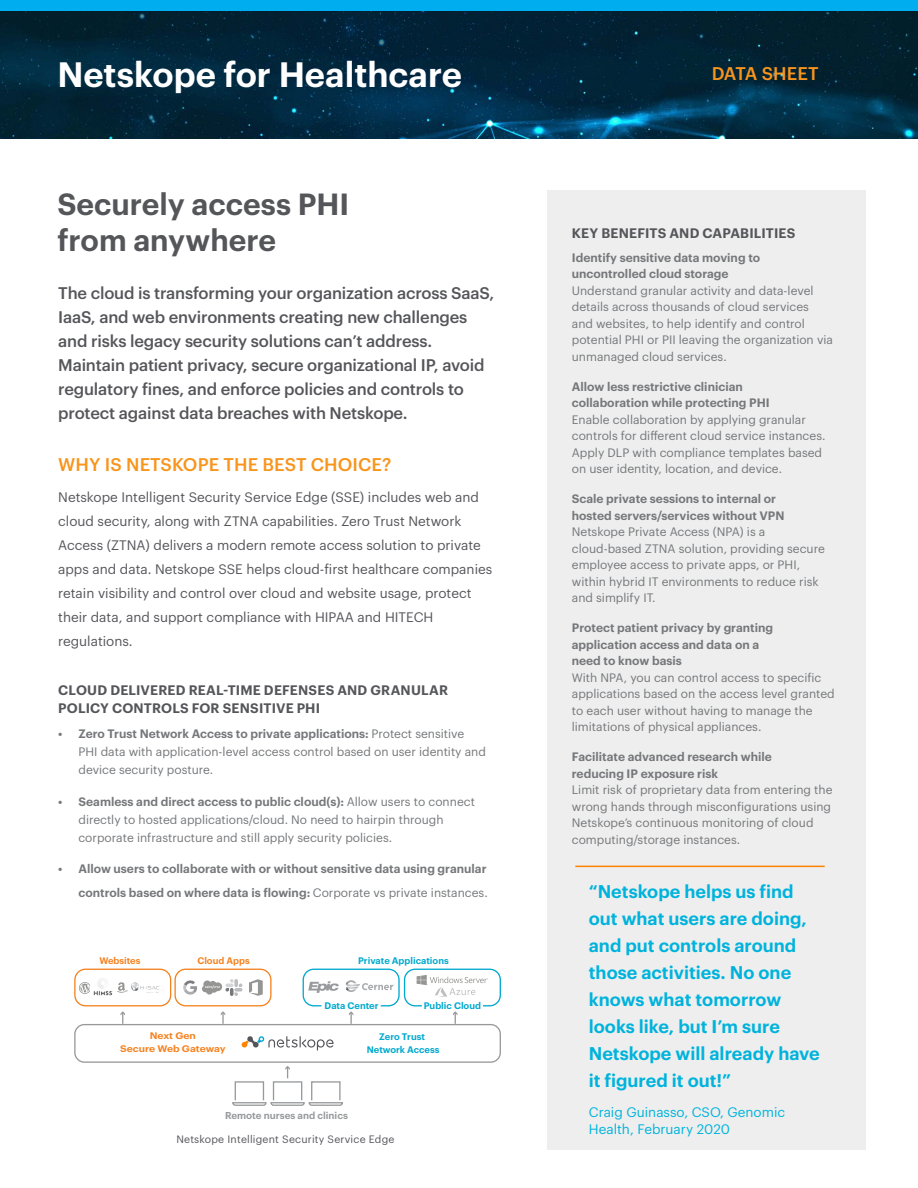
<style>
.page{position:relative;width:918px;height:1188px;background:#fff}
.page>*{position:absolute;margin:0;border:0;box-sizing:border-box;transform-origin:0 0}
.t1{font:600 34.5px "Graphik";color:#fff}
.t2{font:600 30px/36px "Graphik";color:#55565a}
.t3{font:600 18px/27px "Graphik";color:#00b3dc}
.t4{font:500 18px "Graphik";letter-spacing:.005em;color:#f8951d}
.t5{font:500 16.5px/24px "Graphik";letter-spacing:-.01em;color:#55565a}
.t6{font:13.5px/24px "Graphik";color:#55565a}
.t7{font:600 13.5px/18px "Graphik";letter-spacing:.015em;color:#55565a}
.t8{font:13.5px/16.5px "Graphik";color:#00b3dc}
.t9{font:12px/16.5px "Graphik";color:#75777a}
.t10{font:600 12px/16.5px "Graphik";color:#75777a}
.t11{font:10.5px "Graphik";letter-spacing:.02em;color:#55565a}
.t12{font:600 9.75px "Graphik";color:#97999b}
.t13{font:600 9.3px/13px "Graphik";color:#00a9ce;text-align:center}
.t14{font:600 9.3px/13px "Graphik";color:#f58220;text-align:center;scale:1.1 1}
.t15{font:600 9.3px "Graphik";color:#f58220}
.s1{font-weight:600}
.s2{font-weight:400}
</style>
<div class="page">
<img style="left:0;top:11px;width:918px;height:127px">
<div style="left:0;top:0;width:918px;height:11px;background:#00aeef"></div>
<div style="left:548px;top:190px;width:318px;height:959px;background:#eee"></div>
<div style="left:74px;top:1024px;width:427px;height:39px;border:1px solid #97999b;border-radius:9px"></div>
<div style="left:74px;top:969px;width:97px;height:37px;border:1px solid #f58220;border-radius:11px"></div>
<div style="left:174px;top:969px;width:98px;height:37px;border:1px solid #f58220;border-radius:11px"></div>
<div style="left:303px;top:969px;width:97px;height:37px;border:1px solid #00a9ce;border-radius:11px"></div>
<svg style="left:241px;top:1036px;width:93px;height:15px"></svg>
<svg style="left:121px;top:1011px;width:4px;height:13px"></svg>
<svg style="left:221px;top:1011px;width:4px;height:13px"></svg>
<svg style="left:285px;top:1066px;width:5px;height:12px"></svg>
<svg style="left:349px;top:1011px;width:4px;height:13px"></svg>
<svg style="left:453px;top:1011px;width:4px;height:13px"></svg>
<svg style="left:117px;top:982px;width:11px;height:11px"></svg>
<svg style="left:79px;top:982px;width:11px;height:12px"></svg>
<svg style="left:249px;top:979px;width:14px;height:17px"></svg>
<svg style="left:183px;top:979px;width:59px;height:17px"></svg>
<svg style="left:417px;top:975px;width:71px;height:11px"></svg>
<div style="left:404px;top:969px;width:97px;height:37px;border:1px solid #00a9ce;border-radius:11px"></div>
<div style="left:273px;top:1081px;width:29px;height:20px;border:1px solid #97999b"></div>
<div style="left:311px;top:1081px;width:30px;height:20px;border:1px solid #97999b"></div>
<svg style="left:232px;top:1102px;width:111px;height:4px"></svg>
<div style="left:235px;top:1081px;width:29px;height:20px;border:1px solid #97999b"></div>
<img style="left:308px;top:981px;width:30px;height:12px">
<svg style="left:346px;top:980px;width:49px;height:12px"></svg>
<img style="left:432px;top:975px;width:47px;height:31px">
<img style="left:93px;top:978px;width:20px;height:18px">
<img style="left:131px;top:982px;width:28px;height:11px">
<hr style="left:575px;top:866px;width:250px;height:1px;background:#ff8300">
<h1 class="t1" style="left:57px;top:48px;width:406px">Netskope for Healthcare</h1>
<h2 class="t2" style="left:57px;top:183px;width:293px">Securely access PHI from anywhere</h2>
<p class="t5" style="left:58px;top:279px;width:438px">The cloud is transforming your organization across SaaS, IaaS, and web environments creating new challenges and risks legacy security solutions can’t address.<br>Maintain patient privacy, secure organizational IP, avoid regulatory fines, and enforce policies and controls to protect against data breaches with Netskope.</p>
<h3 class="t4" style="left:58px;top:451px;width:335px">WHY IS NETSKOPE THE BEST CHOICE?</h3>
<p class="t6" style="left:58px;top:484px;width:436px">Netskope Intelligent Security Service Edge (SSE) includes web and cloud security, along with ZTNA capabilities. Zero Trust Network Access (ZTNA) delivers a modern remote access solution to private apps and data. Netskope SSE helps cloud-first healthcare companies retain visibility and control over cloud and website usage, protect their data, and support compliance with HIPAA and HITECH regulations.</p>
<p class="t7" style="left:58px;top:680px;width:391px">CLOUD DELIVERED REAL-TIME DEFENSES AND GRANULAR<br>POLICY CONTROLS FOR SENSITIVE PHI</p>
<p class="t9" style="left:78px;top:724px;width:409px;line-height:18px;text-indent:-20px"><span class="s1">• Zero Trust Network Access to private applications:</span> Protect sensitive<br>PHI data with application-level access control based on user identity and device security posture.</p>
<p class="t9" style="left:78px;top:791px;width:398px;line-height:18px;text-indent:-20px"><span class="s1">• Seamless and direct access to public cloud(s):</span> Allow users to connect directly to hosted applications/cloud. No need to hairpin through corporate infrastructure and still apply security policies.</p>
<p class="t10" style="left:58px;top:856px;width:431px;line-height:24px;text-align:right">• Allow users to collaborate with or without sensitive data using granular controls based on where data is flowing: <span class="s2">Corporate vs private instances.</span></p>
<p class="t15" style="left:99px;top:953px;width:43px">Websites</p>
<p class="t15" style="left:197px;top:953px;width:54px">Cloud Apps</p>
<p class="t13" style="left:358px;top:953px;width:92px">Private Applications</p>
<p class="t13" style="left:325px;top:998px;width:56px">Data Center</p>
<p class="t13" style="left:424px;top:998px;width:59px">Public Cloud</p>
<p class="t14" style="left:120px;top:1028px;width:97px">Next Gen<br>Secure Web Gateway</p>
<p class="t13" style="left:367px;top:1029px;width:74px">Zero Trust<br>Network Access</p>
<p class="t12" style="left:225px;top:1108px;width:125px">Remote nurses and clinics</p>
<p class="t11" style="left:176px;top:1131px;width:220px">Netskope Intelligent Security Service Edge</p>
<h3 class="t4" style="left:712px;top:59px;width:108px">DATA SHEET</h3>
<p class="t7" style="left:572px;top:223px;width:225px">KEY BENEFITS AND CAPABILITIES</p>
<p class="t10" style="left:572px;top:248px;width:190px">Identify sensitive data moving to uncontrolled cloud storage</p>
<p class="t9" style="left:572px;top:281px;width:263px">Understand granular activity and data-level details across thousands of cloud services and websites, to help identify and control potential PHI or PII leaving the organization via unmanaged cloud services.</p>
<p class="t10" style="left:572px;top:377px;width:199px">Allow less restrictive clinician collaboration while protecting PHI</p>
<p class="t9" style="left:572px;top:410px;width:255px">Enable collaboration by applying granular controls for different cloud service instances.<br>Apply DLP with compliance templates based on user identity, location, and device.</p>
<p class="t10" style="left:572px;top:489px;width:214px">Scale private sessions to internal or hosted servers/services without VPN</p>
<p class="t9" style="left:572px;top:522px;width:254px">Netskope Private Access (NPA) is a cloud-based ZTNA solution, providing secure employee access to private apps, or PHI, within hybrid IT environments to reduce risk and simplify IT.</p>
<p class="t10" style="left:572px;top:618px;width:203px">Protect patient privacy by granting application access and data on a need to know basis</p>
<p class="t9" style="left:572px;top:668px;width:264px">With NPA, you can control access to specific applications based on the access level granted to each user without having to manage the limitations of physical appliances.</p>
<p class="t10" style="left:572px;top:747px;width:202px">Facilitate advanced research while reducing IP exposure risk</p>
<p class="t9" style="left:572px;top:780px;width:262px">Limit risk of proprietary data from entering the wrong hands through misconfigurations using Netskope’s continuous monitoring of cloud computing/storage instances.</p>
<h3 class="t3" style="left:589px;top:876px;width:232px">“Netskope helps us find out what users are doing, and put controls around those activities. No one knows what tomorrow looks like, but I’m sure<br>Netskope will already have it figured it out!”</h3>
<p class="t8" style="left:589px;top:1103px;width:198px">Craig Guinasso, CSO, Genomic<br>Health, February 2020</p>
</div>
